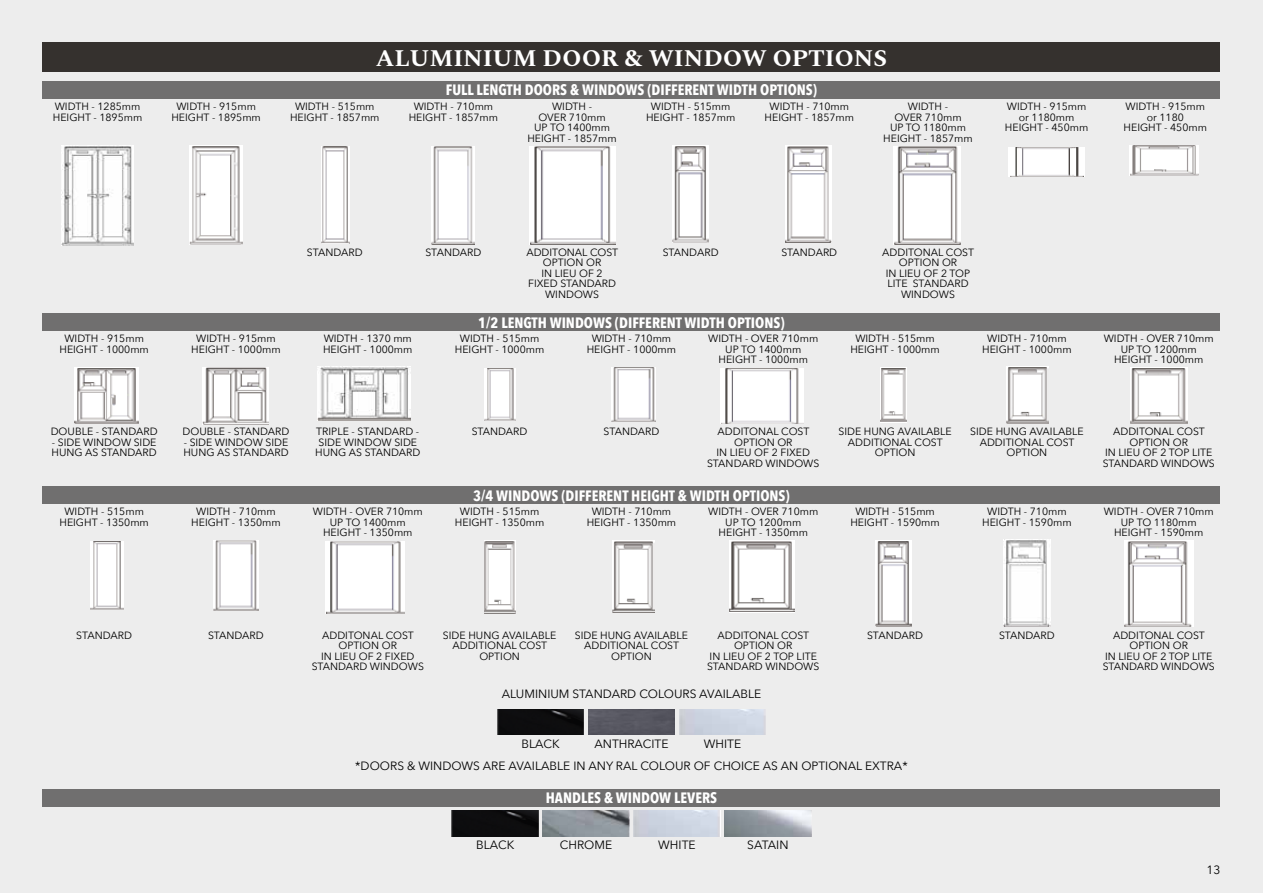
<style>
.page{position:relative;width:1263px;height:893px;background:#ededed}
.page>*{position:absolute;margin:0;border:0;box-sizing:border-box;transform-origin:0 0}
.t1{font:700 24px "Spectral";color:#fff}
.t2{font:700 15px "Avenir Next Condensed";color:#fff}
.t3{font:12px "Avenir Next";color:#000}
.t4{font:10.5px/10.5px "Avenir Next";color:#000;text-align:center}
</style>
<div class="page">
<div style="left:43px;top:43px;width:1177px;height:29px;background:#35312e"></div>
<div style="left:43px;top:82px;width:1177px;height:17px;background:#706f6f"></div>
<div style="left:43px;top:314px;width:1177px;height:17px;background:#706f6f"></div>
<div style="left:43px;top:487px;width:1177px;height:17px;background:#706f6f"></div>
<div style="left:43px;top:789px;width:1177px;height:17px;background:#706f6f"></div>
<img style="left:62px;top:146px;width:71px;height:99px">
<img style="left:189px;top:146px;width:53px;height:98px">
<img style="left:321px;top:146px;width:28px;height:97px">
<img style="left:432px;top:147px;width:42px;height:97px">
<img style="left:530px;top:147px;width:85px;height:98px">
<img style="left:673px;top:146px;width:35px;height:97px">
<img style="left:785px;top:146px;width:46px;height:97px">
<img style="left:894px;top:146px;width:66px;height:98px">
<img style="left:1008px;top:147px;width:76px;height:29px">
<img style="left:1130px;top:146px;width:69px;height:29px">
<div style="left:452px;top:810px;width:86px;height:26px;background:#0d0d0e"></div>
<img style="left:634px;top:810px;width:86px;height:26px">
<img style="left:724px;top:810px;width:87px;height:26px">
<img style="left:543px;top:810px;width:86px;height:26px">
<img style="left:497px;top:709px;width:87px;height:26px">
<img style="left:679px;top:709px;width:87px;height:26px">
<div style="left:588px;top:709px;width:87px;height:26px;background:#575761"></div>
<img style="left:74px;top:367px;width:65px;height:57px">
<img style="left:202px;top:367px;width:67px;height:57px">
<img style="left:317px;top:366px;width:94px;height:54px">
<img style="left:484px;top:368px;width:32px;height:52px">
<img style="left:611px;top:367px;width:45px;height:54px">
<img style="left:720px;top:368px;width:83px;height:56px">
<img style="left:880px;top:367px;width:27px;height:56px">
<img style="left:1006px;top:367px;width:42px;height:56px">
<img style="left:1130px;top:367px;width:57px;height:57px">
<img style="left:91px;top:541px;width:33px;height:69px">
<img style="left:214px;top:541px;width:44px;height:69px">
<img style="left:326px;top:541px;width:79px;height:72px">
<img style="left:484px;top:540px;width:31px;height:73px">
<img style="left:612px;top:540px;width:42px;height:72px">
<img style="left:729px;top:540px;width:66px;height:72px">
<img style="left:876px;top:541px;width:35px;height:86px">
<img style="left:1003px;top:540px;width:48px;height:87px">
<img style="left:1124px;top:540px;width:69px;height:87px">
<p class="t4" style="left:53px;top:101px;width:91px;text-align:left">WIDTH - 1285mm<br>HEIGHT - 1895mm</p>
<h1 class="t1" style="left:376px;top:40px;width:513px">ALUMINIUM DOOR &amp; WINDOW OPTIONS</h1>
<h2 class="t2" style="left:446px;top:81px;width:373px">FULL LENGTH DOORS &amp; WINDOWS (DIFFERENT WIDTH OPTIONS)</h2>
<p class="t4" style="left:171px;top:101px;width:91px">WIDTH - 915mm<br>HEIGHT - 1895mm</p>
<p class="t4" style="left:290px;top:101px;width:91px">WIDTH - 515mm<br>HEIGHT - 1857mm</p>
<p class="t4" style="left:409px;top:101px;width:91px">WIDTH - 710mm<br>HEIGHT - 1857mm</p>
<p class="t4" style="left:527px;top:101px;width:91px">WIDTH -<br>OVER 710mm<br>UP TO 1400mm<br>HEIGHT - 1857mm</p>
<p class="t4" style="left:646px;top:101px;width:91px">WIDTH - 515mm<br>HEIGHT - 1857mm</p>
<p class="t4" style="left:765px;top:101px;width:91px">WIDTH - 710mm<br>HEIGHT - 1857mm</p>
<p class="t4" style="left:883px;top:101px;width:91px">WIDTH -<br>OVER 710mm<br>UP TO 1180mm<br>HEIGHT - 1857mm</p>
<p class="t4" style="left:1005px;top:101px;width:85px">WIDTH - 915mm or 1180mm<br>HEIGHT - 450mm</p>
<p class="t4" style="left:1123px;top:101px;width:85px">WIDTH - 915mm or 1180<br>HEIGHT - 450mm</p>
<p class="t4" style="left:307px;top:246px;width:57px">STANDARD</p>
<p class="t4" style="left:426px;top:246px;width:57px">STANDARD</p>
<p class="t4" style="left:526px;top:246px;width:93px">ADDITONAL COST<br>OPTION OR<br>IN LIEU OF 2<br>FIXED STANDARD<br>WINDOWS</p>
<p class="t4" style="left:663px;top:246px;width:57px">STANDARD</p>
<p class="t4" style="left:781px;top:246px;width:57px">STANDARD</p>
<p class="t4" style="left:882px;top:246px;width:93px">ADDITONAL COST<br>OPTION OR<br>IN LIEU OF 2 TOP<br>LITE STANDARD<br>WINDOWS</p>
<h2 class="t2" style="left:478px;top:313px;width:308px">1/2 LENGTH WINDOWS (DIFFERENT WIDTH OPTIONS)</h2>
<p class="t4" style="left:59px;top:333px;width:91px">WIDTH - 915mm<br>HEIGHT - 1000mm</p>
<p class="t4" style="left:191px;top:333px;width:91px">WIDTH - 915mm<br>HEIGHT - 1000mm</p>
<p class="t4" style="left:323px;top:333px;width:91px;text-align:left">WIDTH - 1370 mm<br>HEIGHT - 1000mm</p>
<p class="t4" style="left:455px;top:333px;width:91px">WIDTH - 515mm<br>HEIGHT - 1000mm</p>
<p class="t4" style="left:587px;top:333px;width:91px">WIDTH - 710mm<br>HEIGHT - 1000mm</p>
<p class="t4" style="left:708px;top:333px;width:111px">WIDTH - OVER 710mm<br>UP TO 1400mm<br>HEIGHT - 1000mm</p>
<p class="t4" style="left:850px;top:333px;width:91px">WIDTH - 515mm<br>HEIGHT - 1000mm</p>
<p class="t4" style="left:982px;top:333px;width:91px">WIDTH - 710mm<br>HEIGHT - 1000mm</p>
<p class="t4" style="left:1104px;top:333px;width:111px">WIDTH - OVER 710mm<br>UP TO 1200mm<br>HEIGHT - 1000mm</p>
<p class="t4" style="left:51px;top:426px;width:108px">DOUBLE - STANDARD</p>
<p class="t4" style="left:52px;top:437px;width:107px;text-align:left">- SIDE WINDOW SIDE<br>HUNG AS STANDARD</p>
<p class="t4" style="left:183px;top:426px;width:108px">DOUBLE - STANDARD</p>
<p class="t4" style="left:183px;top:437px;width:107px;text-align:left">- SIDE WINDOW SIDE<br>HUNG AS STANDARD</p>
<p class="t4" style="left:315px;top:426px;width:107px">TRIPLE - STANDARD -<br>SIDE WINDOW SIDE<br>HUNG AS STANDARD</p>
<p class="t4" style="left:472px;top:426px;width:57px">STANDARD</p>
<p class="t4" style="left:604px;top:426px;width:57px">STANDARD</p>
<p class="t4" style="left:707px;top:426px;width:114px">ADDITONAL COST<br>OPTION OR<br>IN LIEU OF 2 FIXED<br>STANDARD WINDOWS</p>
<p class="t4" style="left:838px;top:426px;width:115px">SIDE HUNG AVAILABLE<br>ADDITIONAL COST<br>OPTION</p>
<p class="t4" style="left:970px;top:426px;width:115px">SIDE HUNG AVAILABLE<br>ADDITIONAL COST<br>OPTION</p>
<p class="t4" style="left:1103px;top:426px;width:114px">ADDITONAL COST<br>OPTION OR<br>IN LIEU OF 2 TOP LITE<br>STANDARD WINDOWS</p>
<h2 class="t2" style="left:473px;top:486px;width:318px">3/4 WINDOWS (DIFFERENT HEIGHT &amp; WIDTH OPTIONS)</h2>
<p class="t4" style="left:59px;top:506px;width:91px">WIDTH - 515mm<br>HEIGHT - 1350mm</p>
<p class="t4" style="left:191px;top:506px;width:91px">WIDTH - 710mm<br>HEIGHT - 1350mm</p>
<p class="t4" style="left:313px;top:506px;width:111px">WIDTH - OVER 710mm<br>UP TO 1400mm<br>HEIGHT - 1350mm</p>
<p class="t4" style="left:455px;top:506px;width:91px">WIDTH - 515mm<br>HEIGHT - 1350mm</p>
<p class="t4" style="left:587px;top:506px;width:91px">WIDTH - 710mm<br>HEIGHT - 1350mm</p>
<p class="t4" style="left:708px;top:506px;width:111px">WIDTH - OVER 710mm<br>UP TO 1200mm<br>HEIGHT - 1350mm</p>
<p class="t4" style="left:850px;top:506px;width:91px">WIDTH - 515mm<br>HEIGHT - 1590mm</p>
<p class="t4" style="left:982px;top:506px;width:91px">WIDTH - 710mm<br>HEIGHT - 1590mm</p>
<p class="t4" style="left:1104px;top:506px;width:111px">WIDTH - OVER 710mm<br>UP TO 1180mm<br>HEIGHT - 1590mm</p>
<p class="t4" style="left:76px;top:630px;width:57px">STANDARD</p>
<p class="t4" style="left:208px;top:630px;width:57px">STANDARD</p>
<p class="t4" style="left:312px;top:630px;width:114px">ADDITONAL COST<br>OPTION OR<br>IN LIEU OF 2 FIXED<br>STANDARD WINDOWS</p>
<p class="t4" style="left:443px;top:630px;width:115px">SIDE HUNG AVAILABLE<br>ADDITIONAL COST<br>OPTION</p>
<p class="t4" style="left:575px;top:630px;width:115px">SIDE HUNG AVAILABLE<br>ADDITIONAL COST<br>OPTION</p>
<p class="t4" style="left:707px;top:630px;width:114px">ADDITONAL COST<br>OPTION OR<br>IN LIEU OF 2 TOP LITE<br>STANDARD WINDOWS</p>
<p class="t3" style="left:502px;top:684px;width:261px">ALUMINIUM STANDARD COLOURS AVAILABLE</p>
<p class="t3" style="left:522px;top:734px;width:40px">BLACK</p>
<p class="t3" style="left:594px;top:734px;width:76px">ANTHRACITE</p>
<p class="t3" style="left:704px;top:734px;width:39px">WHITE</p>
<p class="t4" style="left:867px;top:630px;width:57px">STANDARD</p>
<p class="t3" style="left:355px;top:756px;width:554px">*DOORS &amp; WINDOWS ARE AVAILABLE IN ANY RAL COLOUR OF CHOICE AS AN OPTIONAL EXTRA*</p>
<h2 class="t2" style="left:546px;top:788px;width:173px">HANDLES &amp; WINDOW LEVERS</h2>
<p class="t3" style="left:476px;top:835px;width:40px">BLACK</p>
<p class="t3" style="left:560px;top:835px;width:54px">CHROME</p>
<p class="t3" style="left:658px;top:835px;width:39px">WHITE</p>
<p class="t3" style="left:747px;top:835px;width:43px">SATAIN</p>
<p class="t4" style="left:999px;top:630px;width:57px">STANDARD</p>
<p class="t4" style="left:1103px;top:630px;width:114px">ADDITONAL COST<br>OPTION OR<br>IN LIEU OF 2 TOP LITE<br>STANDARD WINDOWS</p>
<p class="t3" style="left:1206px;top:860px;width:15px">13</p>
</div>
